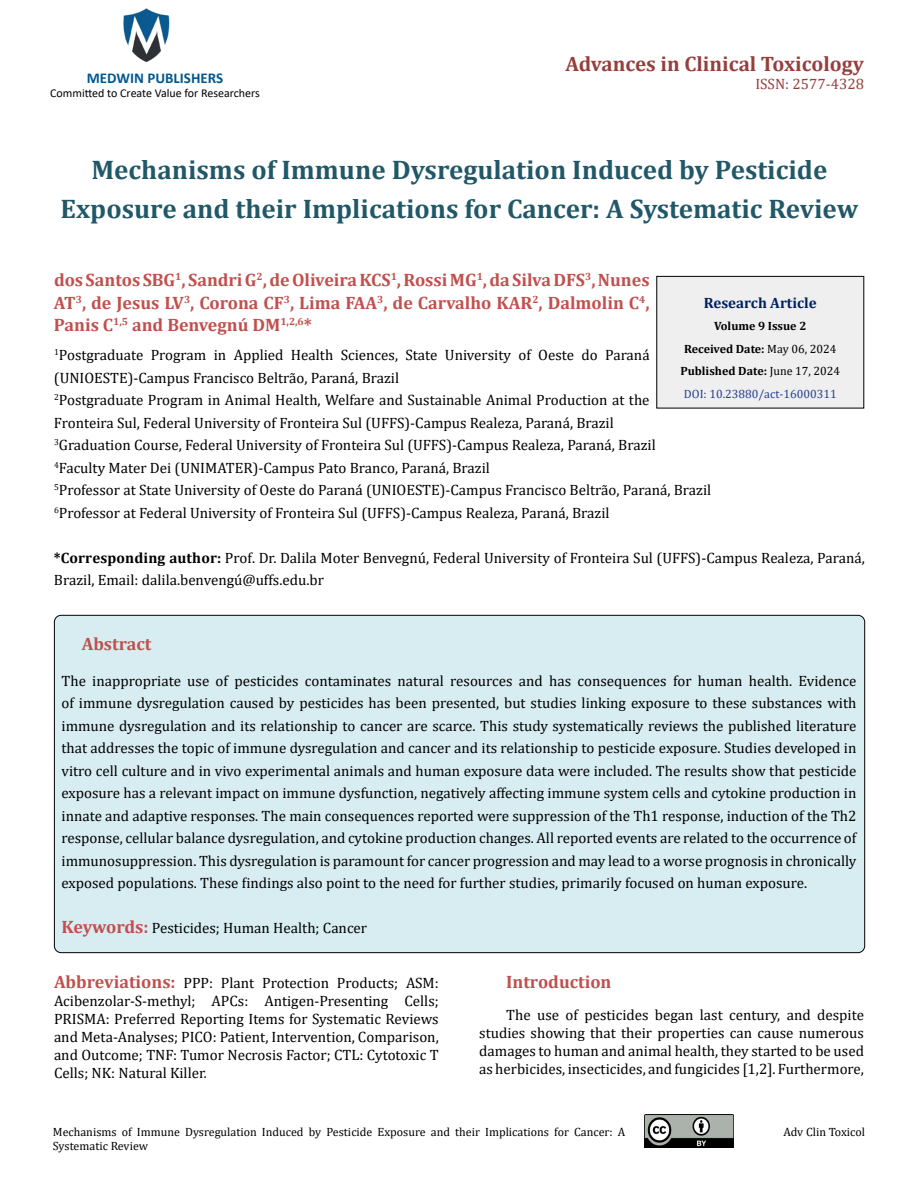
<style>
.page{position:relative;width:918px;height:1188px;background:#fff}
.page>*{position:absolute;margin:0;border:0;box-sizing:border-box;transform-origin:0 0}
.t1{font:700 27px/39px "Cambria";color:#215868;text-align:center}
.t2{font:700 21px "Cambria";color:#953f3c}
.t3{font:700 18px/22.5px "Cambria";color:#c0504d;text-align:justify}
.t4{font:15px/22.5px "Cambria";color:#000;text-align:justify}
.t5{font:700 15px "Calibri";color:#005991}
.t6{font:700 15px "Cambria";color:#002060}
.t7{font:15px "Cambria";color:#953f3c}
.t8{font:12px/14.4px "Cambria";color:#000}
.t9{font:700 12px/22.5px "Cambria";color:#000;text-align:center}
.t10{font:12px "Calibri";color:#000}
.s1{font-weight:700}
.s2{font-weight:400}
.s3{font-weight:400;color:#25408f}
.s4{font-weight:700;font-size:18px;color:#c0504d}
</style>
<div class="page">
<img style="left:123px;top:8px;width:47px;height:55px">
<img style="left:645px;top:1114px;width:88px;height:34px">
<div style="left:657px;top:276px;width:207px;height:132px;background:#efefef"></div>
<div style="left:656px;top:276px;width:208px;height:132px;border:1px solid #000"></div>
<div style="left:54px;top:615px;width:811px;height:338px;background:#d8edf2;border-radius:7px"></div>
<p class="t5" style="left:87px;top:67px;width:138px">MEDWIN PUBLISHERS</p>
<p class="t10" style="left:50px;top:85px;width:211px">Committed to Create Value for Researchers</p>
<h2 class="t2" style="left:565px;top:49px;width:300px">Advances in Clinical Toxicology</h2>
<p class="t7" style="left:755px;top:75px;width:110px">ISSN: 2577-4328</p>
<h1 class="t1" style="left:61px;top:149px;width:799px">Mechanisms of Immune Dysregulation Induced by Pesticide<br>Exposure and their Implications for Cancer: A Systematic Review</h1>
<p class="t3" style="left:54px;top:268px;width:597px">dos Santos SBG<sup>1</sup>, Sandri G<sup>2</sup>, de Oliveira KCS<sup>1</sup>, Rossi MG<sup>1</sup>, da Silva DFS<sup>3</sup>, Nunes AT<sup>3</sup>, de Jesus LV<sup>3</sup>, Corona CF<sup>3</sup>, Lima FAA<sup>3</sup>, de Carvalho KAR<sup>2</sup>, Dalmolin C<sup>4</sup>, Panis C<sup>1,5</sup> and Benvegnú DM<sup>1,2,6</sup>*</p>
<p class="t4" style="left:54px;top:344px;width:659px;text-align:left"><sup>1</sup>Postgraduate Program in Applied Health Sciences, State University of Oeste do Paraná (UNIOESTE)-Campus Francisco Beltrão, Paraná, Brazil<br><sup>2</sup>Postgraduate Program in Animal Health, Welfare and Sustainable Animal Production at the Fronteira Sul, Federal University of Fronteira Sul (UFFS)-Campus Realeza, Paraná, Brazil<br><sup>3</sup>Graduation Course, Federal University of Fronteira Sul (UFFS)-Campus Realeza, Paraná, Brazil<br><sup>4</sup>Faculty Mater Dei (UNIMATER)-Campus Pato Branco, Paraná, Brazil<br><sup>5</sup>Professor at State University of Oeste do Paraná (UNIOESTE)-Campus Francisco Beltrão, Paraná, Brazil <sup>6</sup>Professor at Federal University of Fronteira Sul (UFFS)-Campus Realeza, Paraná, Brazil</p>
<p class="t4" style="left:54px;top:547px;width:812px"><span class="s1">*Corresponding author:</span> Prof. Dr. Dalila Moter Benvegnú, Federal University of Fronteira Sul (UFFS)-Campus Realeza, Paraná,<br>Brazil, Email: dalila.benvengú@uffs.edu.br</p>
<p class="t6" style="left:704px;top:292px;width:114px">Research Article</p>
<p class="t9" style="left:680px;top:315px;width:161px">Volume 9 Issue 2<br>Received Date: <span class="s2">May 06, 2024<br></span>Published Date: <span class="s2">June 17, 2024<br></span><span class="s3">DOI: 10.23880/act-16000311</span></p>
<p class="t3" style="left:82px;top:632px;width:71px">Abstract</p>
<p class="t4" style="left:62px;top:669px;width:797px">The inappropriate use of pesticides contaminates natural resources and has consequences for human health. Evidence of immune dysregulation caused by pesticides has been presented, but studies linking exposure to these substances with immune dysregulation and its relationship to cancer are scarce. This study systematically reviews the published literature that addresses the topic of immune dysregulation and cancer and its relationship to pesticide exposure. Studies developed in vitro cell culture and in vivo experimental animals and human exposure data were included. The results show that pesticide exposure has a relevant impact on immune dysfunction, negatively affecting immune system cells and cytokine production in innate and adaptive responses. The main consequences reported were suppression of the Th1 response, induction of the Th2 response, cellular balance dysregulation, and cytokine production changes. All reported events are related to the occurrence of immunosuppression. This dysregulation is paramount for cancer progression and may lead to a worse prognosis in chronically exposed populations. These findings also point to the need for further studies, primarily focused on human exposure.</p>
<p class="t4" style="left:62px;top:917px;width:307px"><span class="s4">Keywords:</span> Pesticides; Human Health; Cancer</p>
<p class="t4" style="left:54px;top:974px;width:386px;line-height:18px"><span class="s4">Abbreviations:</span> PPP: Plant Protection Products; ASM:<br>Acibenzolar-S-methyl; APCs: Antigen-Presenting Cells; PRISMA: Preferred Reporting Items for Systematic Reviews and Meta-Analyses; PICO: Patient, Intervention, Comparison, and Outcome; TNF: Tumor Necrosis Factor; CTL: Cytotoxic T Cells; NK: Natural Killer.</p>
<p class="t3" style="left:506px;top:970px;width:107px">Introduction</p>
<p class="t4" style="left:479px;top:1005px;width:386px;line-height:18px;text-indent:27px">The use of pesticides began last century, and despite studies showing that their properties can cause numerous damages to human and animal health, they started to be used as herbicides, insecticides, and fungicides [1,2]. Furthermore,</p>
<p class="t8" style="left:53px;top:1125px;width:574px">Mechanisms of Immune Dysregulation Induced by Pesticide Exposure and their Implications for Cancer: A<br>Systematic Review</p>
<p class="t8" style="left:784px;top:1125px;width:83px">Adv Clin Toxicol</p>
</div>
